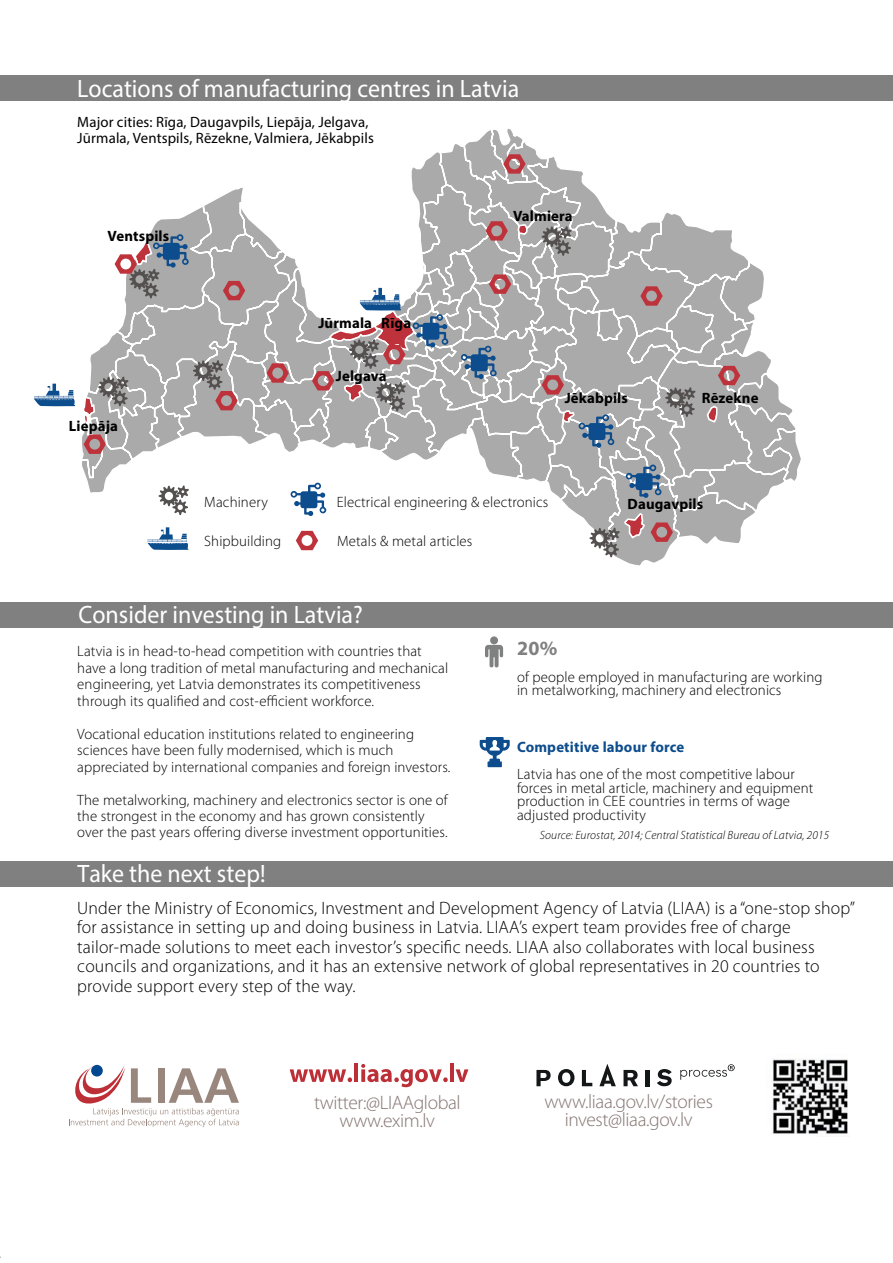
<style>
.page{position:relative;width:893px;height:1263px;background:#fff}
.page>*{position:absolute;margin:0;border:0;box-sizing:border-box;transform-origin:0 0}
.t1{font:25.2px "Myriad Pro";color:#fff;scale:.95 1}
.t2{font:700 20.25px "Myriad Pro";color:#808080}
.t3{font:300 19.5px/18px "Myriad Pro";letter-spacing:-.02em;color:#847570;text-align:center}
.t4{font:700 18.6px "Arial";color:#7f8080}
.t5{font:300 18px/19.5px "Myriad Pro";letter-spacing:.01em;color:#000}
.t6{font:300 15px/16.5px "Myriad Pro";letter-spacing:.01em;color:#000}
.t7{font:15px/16.5px "Myriad Pro";letter-spacing:.01em;color:#000}
.t8{font:700 15px "Myriad Pro";letter-spacing:.01em;color:#000}
.t9{font:700 15px "Myriad Pro";letter-spacing:.01em;color:#0e4d8d}
.t10{font:12.45px/12.5px "Arial";letter-spacing:-.01em;color:#090808}
.t11{font:12px/12px "Arial";letter-spacing:-.01em;color:#1b1c1c}
.t12{font:italic 300 12px "Myriad Pro";letter-spacing:.01em;color:#000}
</style>
<div class="page">
<div style="left:0;top:861px;width:893px;height:25px;background:#808080"></div>
<div style="left:0;top:75px;width:893px;height:26px;background:#808080"></div>
<svg style="left:82px;top:129px;width:719px;height:437px"></svg>
<div style="left:0;top:602px;width:893px;height:25px;background:#808080"></div>
<svg style="left:69px;top:1065px;width:170px;height:62px"></svg>
<img style="left:772px;top:1059px;width:76px;height:75px">
<svg style="left:289px;top:1064px;width:180px;height:24px"></svg>
<svg style="left:599px;top:1064px;width:17px;height:22px"></svg>
<svg style="left:536px;top:1070px;width:15px;height:16px"></svg>
<svg style="left:558px;top:1069px;width:16px;height:17px"></svg>
<svg style="left:582px;top:1070px;width:10px;height:16px"></svg>
<svg style="left:623px;top:1070px;width:15px;height:16px"></svg>
<hr style="left:645px;top:1070px;width:4px;height:16px;background:#131718">
<svg style="left:657px;top:1069px;width:15px;height:17px"></svg>
<svg style="left:680px;top:1064px;width:55px;height:16px"></svg>
<svg style="left:479px;top:740px;width:23px;height:28px"></svg>
<svg style="left:480px;top:737px;width:30px;height:30px"></svg>
<svg style="left:34px;top:384px;width:41px;height:22px"></svg>
<svg style="left:82px;top:377px;width:47px;height:52px"></svg>
<svg style="left:542px;top:226px;width:30px;height:30px"></svg>
<svg style="left:665px;top:387px;width:31px;height:30px"></svg>
<svg style="left:159px;top:485px;width:30px;height:30px"></svg>
<svg style="left:147px;top:527px;width:41px;height:23px"></svg>
<svg style="left:84px;top:435px;width:22px;height:19px"></svg>
<svg style="left:296px;top:531px;width:22px;height:19px"></svg>
<svg style="left:223px;top:281px;width:22px;height:19px"></svg>
<svg style="left:193px;top:360px;width:45px;height:50px;background:#a49596"></svg>
<svg style="left:266px;top:363px;width:23px;height:20px"></svg>
<svg style="left:503px;top:154px;width:23px;height:20px"></svg>
<svg style="left:485px;top:221px;width:23px;height:20px"></svg>
<svg style="left:489px;top:274px;width:22px;height:20px"></svg>
<svg style="left:640px;top:286px;width:23px;height:20px"></svg>
<svg style="left:542px;top:375px;width:22px;height:19px"></svg>
<svg style="left:718px;top:366px;width:22px;height:19px"></svg>
<svg style="left:590px;top:512px;width:83px;height:45px;background:#b0a0a1"></svg>
<svg style="left:291px;top:483px;width:35px;height:33px"></svg>
<svg style="left:115px;top:234px;width:74px;height:64px"></svg>
<svg style="left:312px;top:288px;width:136px;height:123px"></svg>
<svg style="left:461px;top:346px;width:36px;height:33px"></svg>
<svg style="left:561px;top:409px;width:53px;height:39px;background:#8b98a7"></svg>
<svg style="left:626px;top:465px;width:35px;height:33px"></svg>
<svg style="left:485px;top:636px;width:18px;height:31px"></svg>
<h1 class="t1" style="left:77px;top:73px;width:467px">Locations of manufacturing centres in Latvia</h1>
<p class="t7" style="left:77px;top:113px;width:298px">Major cities: Rīga, Daugavpils, Liepāja, Jelgava,<br>Jūrmala, Ventspils, Rēzekne, Valmiera, Jēkabpils</p>
<p class="t8" style="left:108px;top:226px;width:63px">Ventspils</p>
<p class="t8" style="left:69px;top:417px;width:51px">Liepāja</p>
<p class="t8" style="left:318px;top:314px;width:55px">Jūrmala</p>
<p class="t8" style="left:381px;top:314px;width:31px">Rīga</p>
<p class="t8" style="left:336px;top:366px;width:52px">Jelgava</p>
<p class="t8" style="left:513px;top:207px;width:61px">Valmiera</p>
<p class="t8" style="left:565px;top:388px;width:65px">Jēkabpils</p>
<p class="t8" style="left:702px;top:388px;width:58px">Rēzekne</p>
<p class="t6" style="left:204px;top:494px;width:65px">Machinery</p>
<p class="t6" style="left:337px;top:494px;width:213px">Electrical engineering &amp; electronics</p>
<p class="t6" style="left:337px;top:533px;width:137px">Metals &amp; metal articles</p>
<p class="t6" style="left:204px;top:533px;width:79px">Shipbuilding</p>
<h1 class="t1" style="left:79px;top:599px;width:301px">Consider investing in Latvia?</h1>
<p class="t8" style="left:628px;top:495px;width:77px">Daugavpils</p>
<p class="t6" style="left:77px;top:643px;width:373px">Latvia is in head-to-head competition with countries that have a long tradition of metal manufacturing and mechanical engineering, yet Latvia demonstrates its competitiveness through its qualified and cost-efficient workforce.</p>
<p class="t6" style="left:77px;top:726px;width:375px">Vocational education institutions related to engineering sciences have been fully modernised, which is much appreciated by international companies and foreign investors.</p>
<p class="t6" style="left:77px;top:791px;width:372px">The metalworking, machinery and electronics sector is one of the strongest in the economy and has grown consistently over the past years offering diverse investment opportunities.</p>
<p class="t4" style="left:528px;top:628px;width:38px">20%</p>
<p class="t10" style="left:528px;top:669px;width:162px">manufacturing are working in metalworking, machinery and</p>
<h2 class="t2" style="left:517px;top:635px;width:42px">20%</h2>
<p class="t6" style="left:517px;top:670px;width:307px;line-height:13.5px">of people employed in manufacturing are working in metalworking, machinery and electronics</p>
<p class="t9" style="left:517px;top:737px;width:169px">Competitive labour force</p>
<p class="t6" style="left:517px;top:768px;width:298px;line-height:13.5px">Latvia has one of the most competitive labour forces in metal article, machinery and equipment production in CEE countries in terms of wage adjusted productivity</p>
<p class="t11" style="left:528px;top:763px;width:198px">competitive labour forces in metal article, machinery and equipment production in CEE countries in terms</p>
<p class="t12" style="left:540px;top:828px;width:291px">Source: Eurostat, 2014; Central Statistical Bureau of Latvia, 2015</p>
<h1 class="t1" style="left:77px;top:858px;width:199px">Take the next step!</h1>
<p class="t5" style="left:77px;top:898px;width:779px">Under the Ministry of Economics, Investment and Development Agency of Latvia (LIAA) is a “one-stop shop” for assistance in setting up and doing business in Latvia. LIAA’s expert team provides free of charge tailor-made solutions to meet each investor’s specific needs. LIAA also collaborates with local business councils and organizations, and it has an extensive network of global representatives in 20 countries to provide support every step of the way.</p>
<h3 class="t3" style="left:314px;top:1094px;width:148px">twitter:@LIAAglobal www.exim.lv</h3>
<h3 class="t3" style="left:544px;top:1093px;width:170px">www.liaa.gov.lv/stories invest@liaa.gov.lv</h3>
</div>
